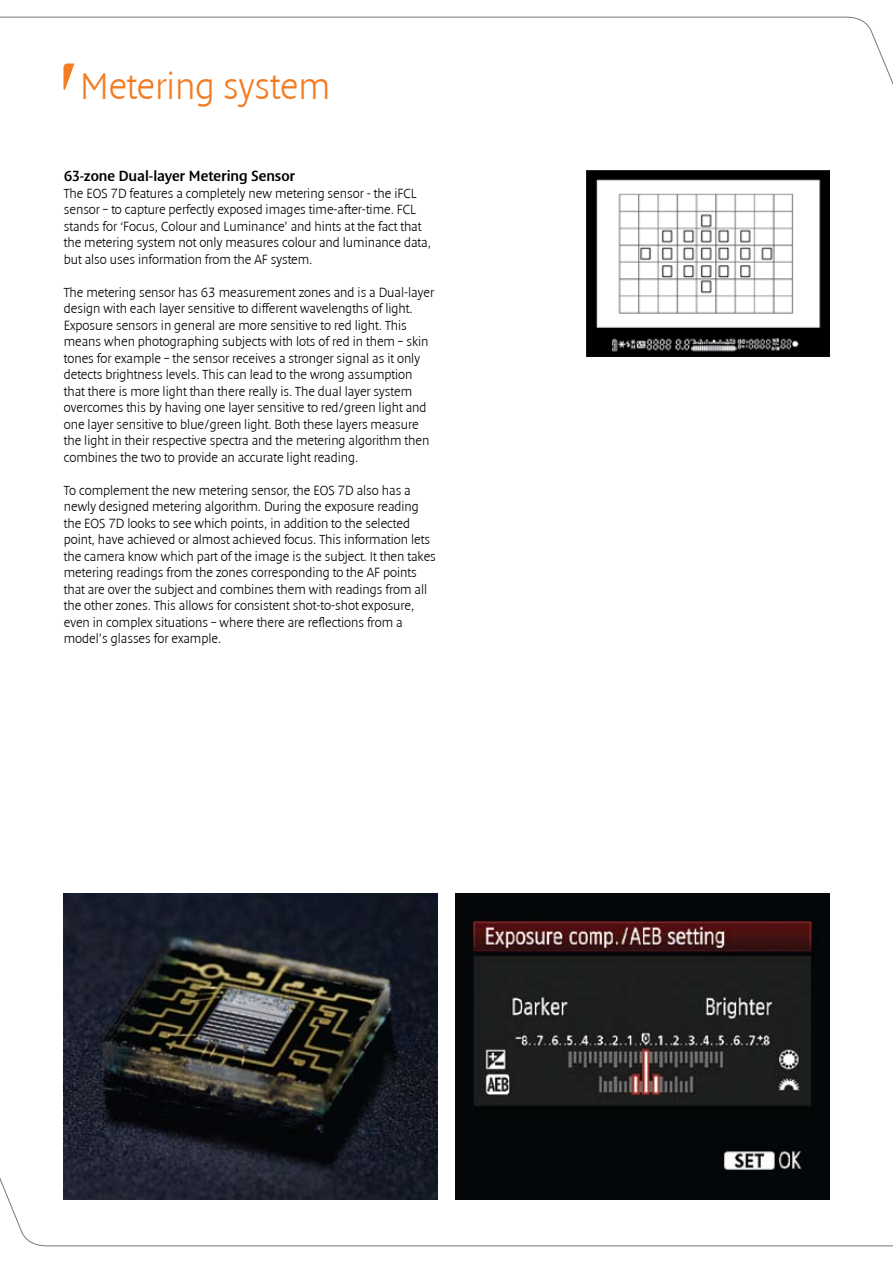
<style>
.page{position:relative;width:893px;height:1263px;background:#fff}
.page>*{position:absolute;margin:0;border:0;box-sizing:border-box;transform-origin:0 0}
.t1{font:300 37.5px "Denda New";color:#f47c22}
.t2{font:15px "Denda New";color:#000}
.t3{font:300 13.5px/16.5px "Denda New";color:#000}
</style>
<div class="page">
<img style="left:64px;top:893px;width:374px;height:251px">
<img style="left:455px;top:893px;width:374px;height:251px">
<img style="left:587px;top:170px;width:242px;height:186px">
<svg style="left:0;top:1144px;width:893px;height:102px"></svg>
<svg style="left:0;top:17px;width:893px;height:73px"></svg>
<svg style="left:64px;top:64px;width:10px;height:26px"></svg>
<h1 class="t1" style="left:80px;top:67px;width:252px">Metering system</h1>
<p class="t2" style="left:64px;top:167px;width:233px">63-zone Dual-layer Metering Sensor</p>
<p class="t3" style="left:64px;top:185px;width:369px">The EOS 7D features a completely new metering sensor - the iFCL sensor – to capture perfectly exposed images time-after-time. FCL stands for ‘Focus, Colour and Luminance’ and hints at the fact that the metering system not only measures colour and luminance data, but also uses information from the AF system.</p>
<p class="t3" style="left:64px;top:284px;width:372px">The metering sensor has 63 measurement zones and is a Dual-layer design with each layer sensitive to different wavelengths of light.<br>Exposure sensors in general are more sensitive to red light. This means when photographing subjects with lots of red in them – skin tones for example – the sensor receives a stronger signal as it only detects brightness levels. This can lead to the wrong assumption that there is more light than there really is. The dual layer system overcomes this by having one layer sensitive to red/green light and one layer sensitive to blue/green light. Both these layers measure the light in their respective spectra and the metering algorithm then combines the two to provide an accurate light reading.</p>
<p class="t3" style="left:64px;top:482px;width:374px">To complement the new metering sensor, the EOS 7D also has a newly designed metering algorithm. During the exposure reading the EOS 7D looks to see which points, in addition to the selected point, have achieved or almost achieved focus. This information lets the camera know which part of the image is the subject. It then takes metering readings from the zones corresponding to the AF points that are over the subject and combines them with readings from all the other zones. This allows for consistent shot-to-shot exposure, even in complex situations – where there are reflections from a model’s glasses for example.</p>
</div>
